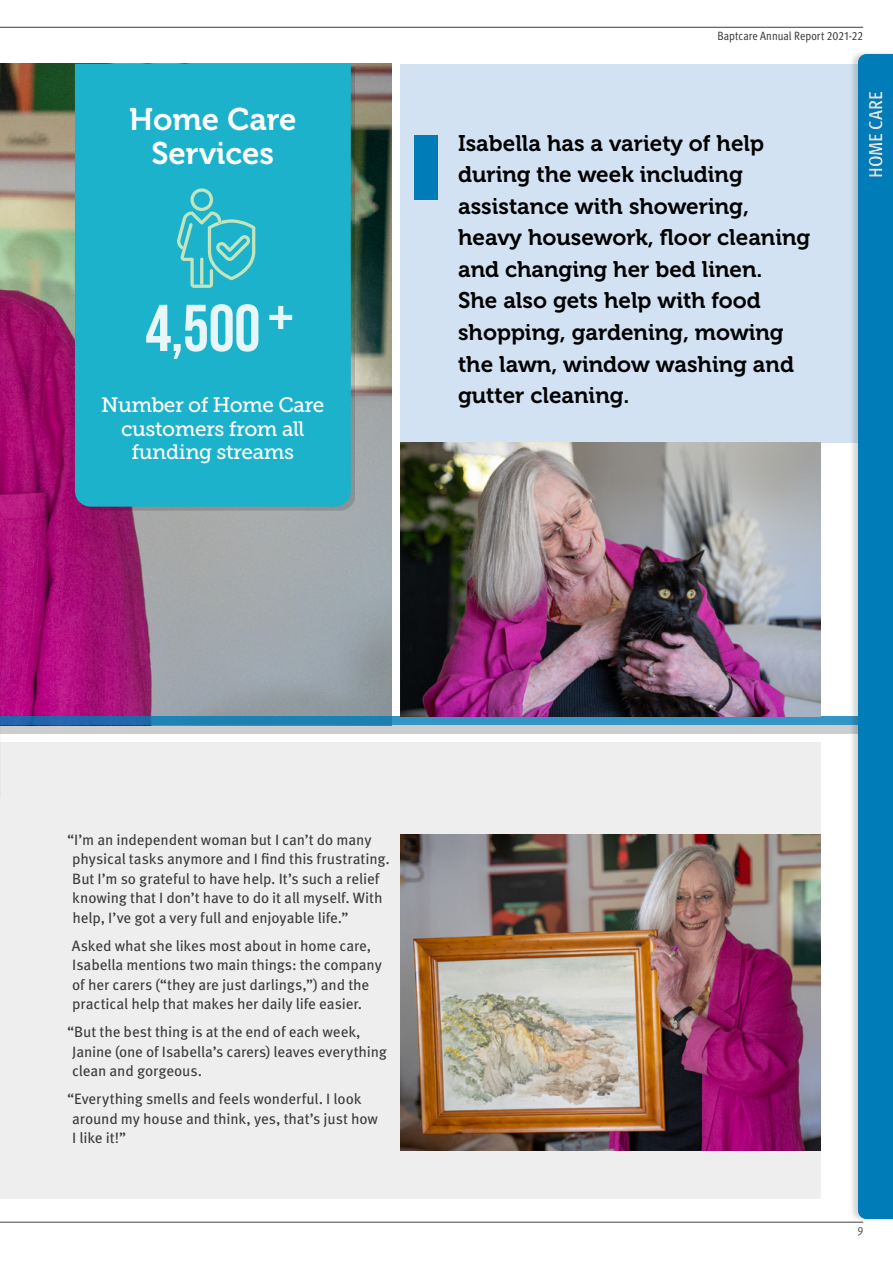
<style>
.page{position:relative;width:893px;height:1263px;background:#fff}
.page>*{position:absolute;margin:0;border:0;box-sizing:border-box;transform-origin:0 0}
.t1{font:66px "Bebas Neue";color:#fff}
.t2{font:31.2px/33.8px "Museo 700";color:#fff;text-align:center}
.t3{font:22.5px/31.5px "Museo 700";color:#000}
.t4{font:20.7px/23.4px "Museo Slab 500";letter-spacing:-.02em;color:#fff;text-align:center}
.t5{font:700 condensed 19.5px "Meta Pro";letter-spacing:-.015em;color:#fff}
.t6{font:15px/19.5px "Meta Pro";letter-spacing:-.01em;color:#3c3c3b}
.t7{font:condensed 12px "Meta Pro";letter-spacing:.005em;color:#3c3c3b}
.t8{font:12px "Meta Pro Cond Norm";color:#444442}
</style>
<div class="page">
<hr style="left:0;top:1222px;width:863px;height:1px;background:#444442">
<div style="left:0;top:742px;width:821px;height:457px;background:#eee"></div>
<div style="left:400px;top:64px;width:493px;height:378px;background:#d3e2f2"></div>
<img style="left:0;top:64px;width:391px;height:652px">
<div style="left:0;top:725px;width:872px;height:9px;background:#cdcdcd"></div>
<svg style="left:1px;top:716px;width:849px;height:9px"></svg>
<hr style="left:0;top:671px;width:1px;height:127px;background:#e6e6e6">
<hr style="left:0;top:663px;width:1px;height:126px;background:#007cb8">
<hr style="left:0;top:27px;width:863px;height:1px;background:#3c3c3b">
<img style="left:400px;top:834px;width:421px;height:317px">
<img style="left:400px;top:442px;width:421px;height:274px">
<div style="left:415px;top:135px;width:23px;height:64px;background:#007cb8"></div>
<div style="left:79px;top:67px;width:276px;height:444px;background:#000;opacity:.15"></div>
<div style="left:75px;top:64px;width:276px;height:443px;background:#1db2cb"></div>
<svg style="left:177px;top:188px;width:78px;height:100px"></svg>
<div style="left:850px;top:50px;width:43px;height:1173px;background:#000;opacity:.15"></div>
<div style="left:858px;top:54px;width:35px;height:1165px;background:#007cb8"></div>
<div style="left:851px;top:39px;width:39px;height:189px;background:#000;opacity:.14"></div>
<h2 class="t2" style="left:129px;top:103px;width:169px">Home Care<br>Services</h2>
<h1 class="t1" style="left:145px;top:291px;width:150px">4,500 +</h1>
<h3 class="t4" style="left:101px;top:394px;width:225px">Number of Home Care customers from all funding streams</h3>
<p class="t7" style="left:717px;top:27px;width:147px">Baptcare Annual Report 2021-22</p>
<p class="t3" style="left:458px;top:128px;width:354px">Isabella has a variety of help during the week including assistance with showering, heavy housework, floor cleaning and changing her bed linen.<br>She also gets help with food shopping, gardening, mowing the lawn, window washing and gutter cleaning.</p>
<h3 class="t5" style="left:861px;top:178px;width:88px;rotate:-90deg">HOME CARE</h3>
<p class="t6" style="left:72px;top:829px;width:319px;text-indent:-5px">“I’m an independent woman but I can’t do many physical tasks anymore and I find this frustrating.<br>But I’m so grateful to have help. It’s such a relief knowing that I don’t have to do it all myself. With help, I’ve got a very full and enjoyable life.”</p>
<p class="t6" style="left:72px;top:935px;width:311px">Asked what she likes most about in home care, Isabella mentions two main things: the company of her carers (“they are just darlings,”) and the practical help that makes her daily life easier.</p>
<p class="t6" style="left:72px;top:1021px;width:316px;text-indent:-5px">“But the best thing is at the end of each week,<br>Janine (one of Isabella’s carers) leaves everything clean and gorgeous.</p>
<p class="t6" style="left:72px;top:1088px;width:307px;text-indent:-5px">“Everything smells and feels wonderful. I look around my house and think, yes, that’s just how<br>I like it!”</p>
<p class="t8" style="left:857px;top:1222px;width:7px">9</p>
</div>
